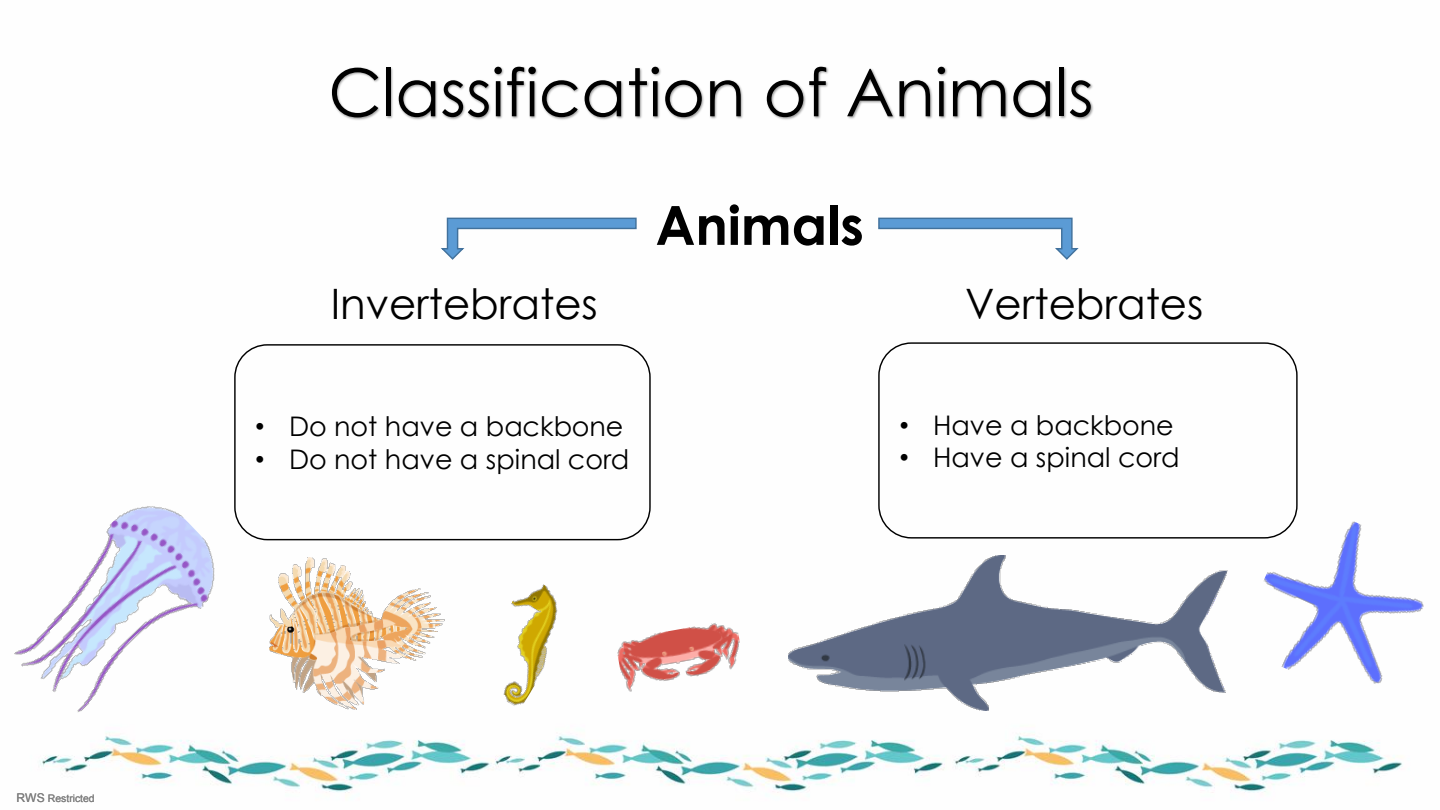
<style>
.page{position:relative;width:1440px;height:810px;background:#fff}
.page>*{position:absolute;margin:0;border:0;box-sizing:border-box;transform-origin:0 0}
.t1{font:66px "Century Gothic";color:#000}
.t2{font:700 54px "Century Gothic";color:#000}
.t3{font:42px "Century Gothic";color:#000}
.t4{font:27px "Century Gothic";color:#000}
.t5{font:10.5px "Arial";color:#7f7f7f}
.s1{font-size:12px}
.s2{font-family:"Arial"}
</style>
<div class="page">
<img style="left:40px;top:344px;width:1363px;height:449px">
<img style="left:331px;top:66px;width:763px;height:54px">
<svg style="left:441px;top:217px;width:196px;height:43px"></svg>
<svg style="left:878px;top:217px;width:201px;height:43px"></svg>
<div style="left:234px;top:344px;width:417px;height:196px;border:1px solid #000;border-radius:32px"></div>
<div style="left:878px;top:342px;width:420px;height:197px;border:1px solid #000;border-radius:32px"></div>
<img style="left:1234px;top:498px;width:190px;height:212px">
<img style="left:14px;top:484px;width:223px;height:242px">
<img style="left:789px;top:556px;width:439px;height:155px">
<img style="left:466px;top:575px;width:116px;height:135px">
<img style="left:270px;top:557px;width:174px;height:153px">
<img style="left:615px;top:619px;width:130px;height:74px">
<p class="t5" style="left:17px;top:792px;width:80px"><span class="s1">RWS</span> Restricted</p>
<h1 class="t1" style="left:328px;top:46px;width:767px">Classification of Animals</h1>
<h2 class="t2" style="left:655px;top:184px;width:210px">Animals</h2>
<h3 class="t3" style="left:331px;top:274px;width:269px">Invertebrates</h3>
<h3 class="t3" style="left:965px;top:274px;width:240px">Vertebrates</h3>
<p class="t4" style="left:255px;top:408px;width:370px"><span class="s2">•</span> Do not have a backbone</p>
<p class="t4" style="left:255px;top:440px;width:376px"><span class="s2">•</span> Do not have a spinal cord</p>
<p class="t4" style="left:899px;top:406px;width:276px"><span class="s2">•</span> Have a backbone</p>
<p class="t4" style="left:899px;top:438px;width:282px"><span class="s2">•</span> Have a spinal cord</p>
</div>
